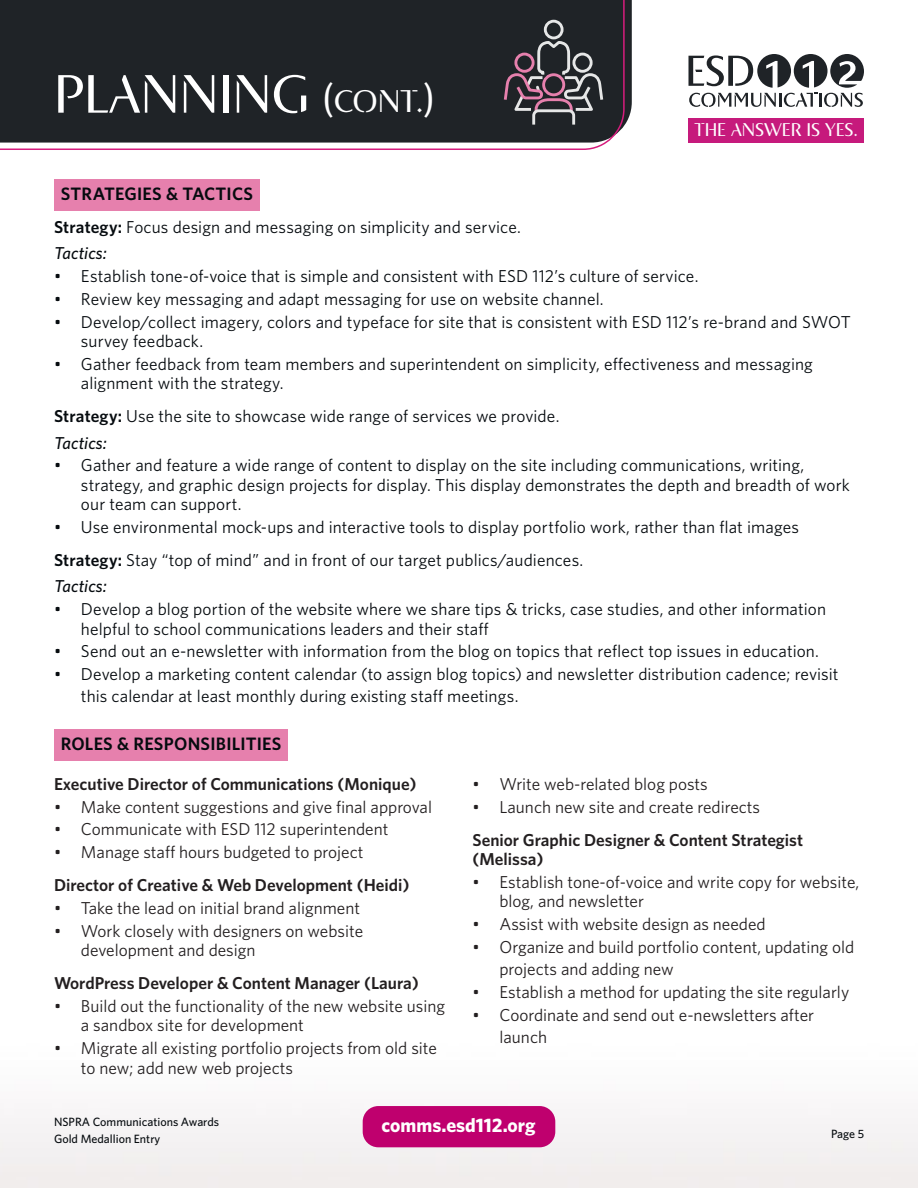
<style>
.page{position:relative;width:918px;height:1188px;background:#fff}
.page>*{position:absolute;margin:0;border:0;box-sizing:border-box;transform-origin:0 0}
.t1{font:57px "Bath Spa New Roman Title";color:#fff}
.t2{font:700 19.65px "Whitney";color:#fff}
.t3{font:19.5px "Bath Spa New Roman Title";color:#fff}
.t4{font:600 18px "Whitney";letter-spacing:.01em;color:#060b0f}
.t5{font:17.25px/19.5px "Whitney";letter-spacing:.005em;color:#060b0f}
.t6{font:17.25px/19.5px "Whitney";color:#231f20}
.t7{font:600 17.25px/19.5px "Whitney";color:#231f20}
.t8{font:italic 500 17.25px "Whitney";letter-spacing:.005em;color:#060b0f}
.t9{font:500 12px/16.5px "Whitney";color:#060b0f}
.s1{font-size:33.3px}
.s2{font-weight:600}
.s3{font-weight:500;font-style:italic}
</style>
<div class="page">
<div style="left:0;top:1106px;width:918px;height:82px;background:#f2f0f1"></div>
<svg style="left:688px;top:54px;width:176px;height:53px"></svg>
<div style="left:688px;top:118px;width:176px;height:25px;background:#c61a7c"></div>
<div style="left:363px;top:1106px;width:192px;height:41px;background:#bf006e;border-radius:16px"></div>
<div style="left:54px;top:179px;width:206px;height:32px;background:#e680ad"></div>
<div style="left:54px;top:729px;width:234px;height:32px;background:#e680ad"></div>
<div style="left:0;top:0;width:625px;height:150px;background:#1f2327"></div>
<svg style="left:502px;top:18px;width:103px;height:109px;background:#434046"></svg>
<h1 class="t1" style="left:54px;top:67px;width:381px">PLANNING <span class="s1">(CONT.)</span></h1>
<p class="t3" style="left:694px;top:120px;width:165px">THE ANSWER IS YES.</p>
<p class="t4" style="left:61px;top:182px;width:194px">STRATEGIES &amp; TACTICS</p>
<p class="t5" style="left:54px;top:214px;width:469px;line-height:26.2px"><span class="s2">Strategy:</span> Focus design and messaging on simplicity and service.<br><span class="s3">Tactics:</span></p>
<p class="t5" style="left:54px;top:266px;width:646px">• Establish tone-of-voice that is simple and consistent with ESD 112’s culture of service.</p>
<p class="t5" style="left:54px;top:289px;width:551px">• Review key messaging and adapt messaging for use on website channel.</p>
<p class="t5" style="left:81px;top:311px;width:771px;text-indent:-27px">• Develop/collect imagery, colors and typeface for site that is consistent with ESD 112’s re-brand and SWOT survey feedback.</p>
<p class="t5" style="left:81px;top:354px;width:733px;text-indent:-27px">• Gather feedback from team members and superintendent on simplicity, effectiveness and messaging alignment with the strategy.</p>
<p class="t5" style="left:54px;top:403px;width:507px;line-height:26.2px"><span class="s2">Strategy:</span> Use the site to showcase wide range of services we provide.<br><span class="s3">Tactics:</span></p>
<p class="t5" style="left:81px;top:455px;width:770px;text-indent:-27px">• Gather and feature a wide range of content to display on the site including communications, writing, strategy, and graphic design projects for display. This display demonstrates the depth and breadth of work our team can support.</p>
<p class="t5" style="left:54px;top:510px;width:747px;line-height:33px">• Use environmental mock-ups and interactive tools to display portfolio work, rather than flat images<br><span class="s2">Strategy:</span> Stay “top of mind” and in front of our target publics/audiences.</p>
<p class="t8" style="left:54px;top:575px;width:54px">Tactics:</p>
<p class="t5" style="left:81px;top:599px;width:747px;text-indent:-27px">• Develop a blog portion of the website where we share tips &amp; tricks, case studies, and other information helpful to school communications leaders and their staff</p>
<p class="t5" style="left:54px;top:641px;width:767px">• Send out an e-newsletter with information from the blog on topics that reflect top issues in education.</p>
<p class="t5" style="left:81px;top:663px;width:759px;line-height:21.6px;text-indent:-27px">• Develop a marketing content calendar (to assign blog topics) and newsletter distribution cadence; revisit this calendar at least monthly during existing staff meetings.</p>
<p class="t4" style="left:61px;top:732px;width:222px">ROLES &amp; RESPONSIBILITIES</p>
<p class="t7" style="left:54px;top:774px;width:364px">Executive Director of Communications (Monique)</p>
<p class="t6" style="left:54px;top:797px;width:380px">• Make content suggestions and give final approval</p>
<p class="t6" style="left:54px;top:819px;width:336px">• Communicate with ESD 112 superintendent</p>
<p class="t6" style="left:54px;top:842px;width:311px">• Manage staff hours budgeted to project</p>
<p class="t7" style="left:54px;top:875px;width:357px">Director of Creative &amp; Web Development (Heidi)</p>
<p class="t6" style="left:54px;top:898px;width:308px">• Take the lead on initial brand alignment</p>
<p class="t6" style="left:81px;top:921px;width:284px;text-indent:-27px">• Work closely with designers on website development and design</p>
<p class="t7" style="left:54px;top:973px;width:366px">WordPress Developer &amp; Content Manager (Laura)</p>
<p class="t6" style="left:81px;top:996px;width:366px;text-indent:-27px">• Build out the functionality of the new website using a sandbox site for development</p>
<p class="t6" style="left:81px;top:1038px;width:358px;text-indent:-27px">• Migrate all existing portfolio projects from old site to new; add new web projects</p>
<p class="t6" style="left:473px;top:774px;width:237px">• Write web-related blog posts</p>
<p class="t6" style="left:473px;top:797px;width:289px">• Launch new site and create redirects</p>
<p class="t7" style="left:473px;top:830px;width:332px">Senior Graphic Designer &amp; Content Strategist (Melissa)</p>
<p class="t6" style="left:499px;top:872px;width:361px;text-indent:-27px">• Establish tone-of-voice and write copy for website, blog, and newsletter</p>
<p class="t6" style="left:473px;top:914px;width:295px">• Assist with website design as needed</p>
<p class="t6" style="left:499px;top:935px;width:356px;line-height:22.5px;text-indent:-27px">• Organize and build portfolio content, updating old projects and adding new</p>
<p class="t6" style="left:473px;top:982px;width:378px">• Establish a method for updating the site regularly</p>
<p class="t6" style="left:499px;top:1003px;width:316px;line-height:22.5px;text-indent:-27px">• Coordinate and send out e-newsletters after launch</p>
<p class="t9" style="left:54px;top:1114px;width:167px">NSPRA Communications Awards<br>Gold Medallion Entry</p>
<p class="t2" style="left:382px;top:1112px;width:156px">comms.esd112.org</p>
<p class="t9" style="left:831px;top:1125px;width:34px">Page 5</p>
</div>
